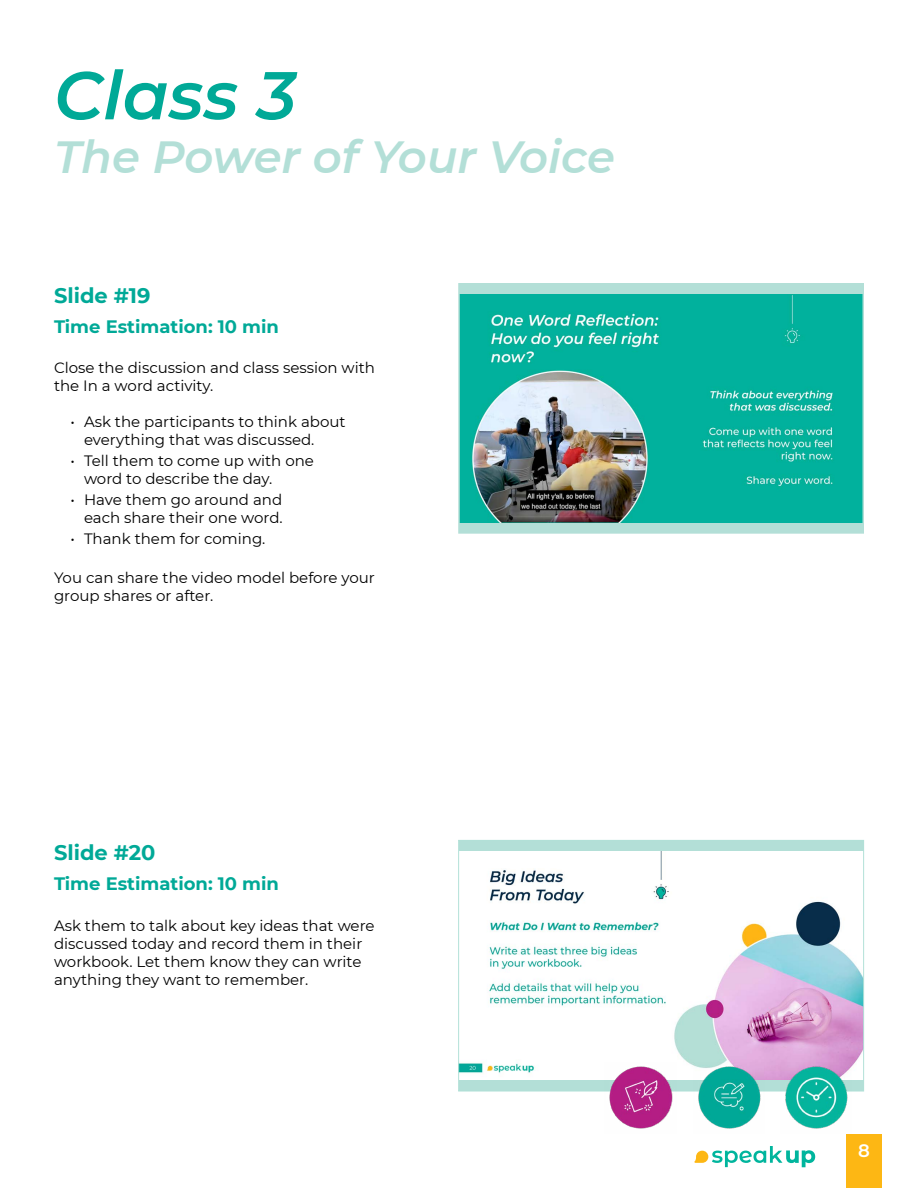
<style>
.page{position:relative;width:918px;height:1188px;background:#fff}
.page>*{position:absolute;margin:0;border:0;box-sizing:border-box;transform-origin:0 0}
.t1{font:italic 600 67.5px "Montserrat";color:#00a997}
.t2{font:italic 600 45px "Montserrat";color:#b3dfd7}
.t3{font:700 21px "Montserrat";color:#00a997}
.t4{font:700 18px "Montserrat";color:#00a997}
.t5{font:600 18px "Montserrat";color:#fff}
.t6{font:15px/18px "Montserrat";color:#000}
</style>
<div class="page">
<svg style="left:694px;top:1146px;width:121px;height:21px"></svg>
<div style="left:846px;top:1134px;width:36px;height:54px;background:#fdb714"></div>
<div style="left:459px;top:284px;width:404px;height:249px;background:#b3dfd7"></div>
<img style="left:461px;top:295px;width:400px;height:227px">
<div style="left:458px;top:283px;width:406px;height:251px;border:2px solid #b3dfd7"></div>
<div style="left:459px;top:840px;width:405px;height:251px;background:#b3dfd7"></div>
<img style="left:460px;top:852px;width:402px;height:228px">
<div style="left:458px;top:840px;width:406px;height:251px;border:1px solid #b2e1d8"></div>
<img style="left:693px;top:1063px;width:72px;height:66px">
<img style="left:605px;top:1063px;width:71px;height:66px">
<img style="left:780px;top:1063px;width:72px;height:66px">
<h1 class="t1" style="left:54px;top:48px;width:244px">Class 3</h1>
<h2 class="t2" style="left:54px;top:125px;width:562px">The Power of Your Voice</h2>
<h3 class="t3" style="left:54px;top:280px;width:98px">Slide #19</h3>
<p class="t4" style="left:54px;top:314px;width:226px">Time Estimation: 10 min</p>
<p class="t6" style="left:54px;top:359px;width:323px">Close the discussion and class session with the In a word activity.</p>
<p class="t6" style="left:84px;top:413px;width:263px;text-indent:-14px">• Ask the participants to think about everything that was discussed.</p>
<p class="t6" style="left:84px;top:452px;width:232px;text-indent:-14px">• Tell them to come up with one word to describe the day.</p>
<p class="t6" style="left:70px;top:491px;width:214px;text-align:right">• Have them go around and each share their one word.</p>
<p class="t6" style="left:70px;top:530px;width:197px">• Thank them for coming.</p>
<p class="t6" style="left:54px;top:569px;width:322px">You can share the video model before your group shares or after.</p>
<h3 class="t3" style="left:54px;top:838px;width:103px">Slide #20</h3>
<p class="t4" style="left:54px;top:871px;width:226px">Time Estimation: 10 min</p>
<p class="t6" style="left:54px;top:916px;width:322px">Ask them to talk about key ideas that were discussed today and record them in their workbook. Let them know they can write anything they want to remember.</p>
<p class="t5" style="left:858px;top:1138px;width:13px">8</p>
</div>
